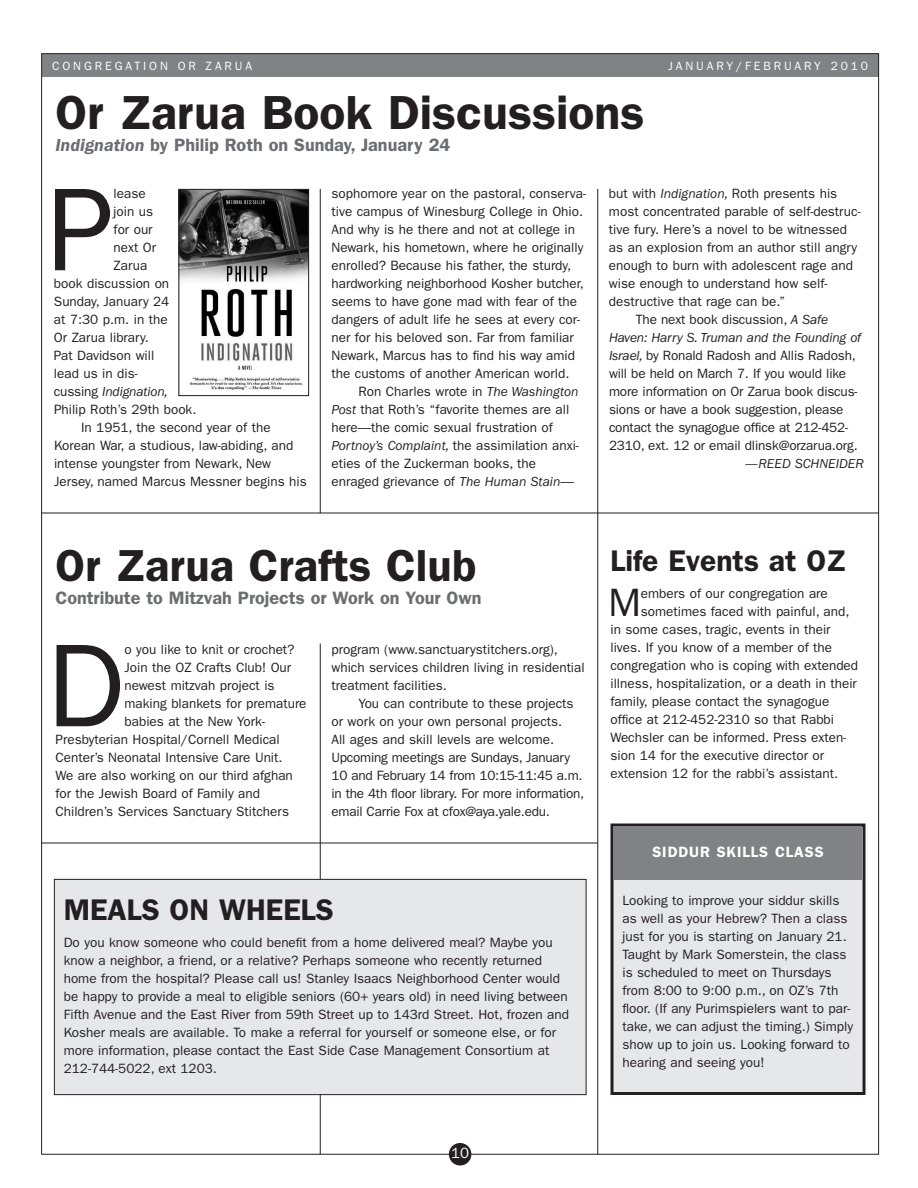
<style>
.page{position:relative;width:918px;height:1188px;background:#fff}
.page>*{position:absolute;margin:0;border:0;box-sizing:border-box;transform-origin:0 0}
.t1{font:118.5px "Franklin Gothic";color:#231f20}
.t2{font:600 48px "Franklin Gothic";color:#231f20}
.t3{font:600 45px "Franklin Gothic";color:#231f20}
.t4{font:39.75px "Franklin Gothic";color:#231f20}
.t5{font:600 30px "Franklin Gothic";color:#231f20}
.t6{font:600 18px "Franklin Gothic";color:#6c6d70}
.t7{font:600 15px "Franklin Gothic";letter-spacing:.06em;color:#fff}
.t8{font:15px "Franklin Gothic";color:#fff}
.t9{font:13.5px/18px "Franklin Gothic";color:#231f20}
.t10{font:13.5px/18px "Franklin Gothic";letter-spacing:-.02em;color:#231f20}
.t11{font:italic 13.5px "Franklin Gothic";letter-spacing:-.01em;color:#231f20}
.t12{font:12px "Franklin Gothic";letter-spacing:.24em;color:#fff}
.s1{font-style:italic}
.s2{font-style:normal}
</style>
<div class="page">
<div style="left:614px;top:826px;width:248px;height:266px;background:#e6e7e9"></div>
<div style="left:610px;top:824px;width:256px;height:271px;border:3px solid #231f20"></div>
<div style="left:614px;top:826px;width:248px;height:54px;background:#808285"></div>
<div style="left:42px;top:54px;width:837px;height:22px;background:#808285"></div>
<hr style="left:41px;top:1154px;width:838px;height:1px;background:#231f20">
<div style="left:449px;top:1143px;width:22px;height:23px;background:#231f20;border-radius:50%"></div>
<hr style="left:41px;top:54px;width:1px;height:1100px;background:#231f20">
<hr style="left:878px;top:54px;width:1px;height:1100px;background:#231f20">
<hr style="left:41px;top:53px;width:838px;height:1px;background:#231f20">
<hr style="left:320px;top:189px;width:1px;height:324px;background:#231f20">
<hr style="left:320px;top:644px;width:1px;height:510px;background:#231f20">
<hr style="left:597px;top:189px;width:1px;height:965px;background:#231f20">
<img style="left:180px;top:191px;width:127px;height:200px">
<div style="left:178px;top:189px;width:131px;height:207px;border:1px solid #231f20"></div>
<hr style="left:42px;top:513px;width:837px;height:1px;background:#231f20">
<hr style="left:42px;top:843px;width:556px;height:1px;background:#231f20">
<div style="left:55px;top:880px;width:531px;height:214px;background:#e6e7e9"></div>
<div style="left:54px;top:879px;width:532px;height:216px;border:1px solid #231f20"></div>
<p class="t12" style="left:52px;top:61px;width:202px">CONGREGATION OR ZARUA</p>
<p class="t12" style="left:668px;top:61px;width:202px">JANUARY/FEBRUARY 2010</p>
<h2 class="t2" style="left:56px;top:96px;width:590px">Or Zarua Book Discussions</h2>
<h3 class="t6" style="left:56px;top:139px;width:396px"><span class="s1">Indignation</span> by Philip Roth on Sunday, January 24</h3>
<h1 class="t1" style="left:47px;top:189px;width:68px">P</h1>
<p class="t9" style="left:114px;top:186px;width:34px">lease</p>
<p class="t9" style="left:114px;top:204px;width:41px">join us</p>
<p class="t9" style="left:114px;top:222px;width:41px">for our</p>
<p class="t9" style="left:114px;top:240px;width:44px">next Or</p>
<p class="t9" style="left:114px;top:258px;width:35px">Zarua</p>
<p class="t9" style="left:54px;top:276px;width:117px">book discussion on</p>
<p class="t9" style="left:54px;top:294px;width:117px">Sunday, January 24</p>
<p class="t9" style="left:54px;top:312px;width:115px">at 7:30 p.m. in the</p>
<p class="t9" style="left:54px;top:330px;width:96px">Or Zarua library.</p>
<p class="t9" style="left:54px;top:348px;width:102px">Pat Davidson will</p>
<p class="t9" style="left:54px;top:366px;width:85px">lead us in dis-</p>
<p class="t11" style="left:54px;top:387px;width:116px"><span class="s2">cussing</span> Indignation,</p>
<p class="t9" style="left:54px;top:402px;width:144px">Philip Roth’s 29th book.</p>
<p class="t9" style="left:81px;top:420px;width:191px">In 1951, the second year of the</p>
<p class="t9" style="left:54px;top:438px;width:241px">Korean War, a studious, law-abiding, and</p>
<p class="t9" style="left:54px;top:456px;width:219px">intense youngster from Newark, New</p>
<p class="t9" style="left:54px;top:474px;width:254px">Jersey, named Marcus Messner begins his</p>
<p class="t9" style="left:332px;top:186px;width:256px">sophomore year on the pastoral, conserva&shy;tive campus of Winesburg College in Ohio.<br>And why is he there and not at college in Newark, his hometown, where he originally enrolled? Because his father, the sturdy, hardworking neighborhood Kosher butcher, seems to have gone mad with fear of the dangers of adult life he sees at every cor&shy;ner for his beloved son. Far from familiar Newark, Marcus has to find his way amid the customs of another American world.</p>
<p class="t9" style="left:331px;top:384px;width:249px;text-indent:27px">Ron Charles wrote in <span class="s1">The Washington Post</span> that Roth’s “favorite themes are all here—the comic sexual frustration of <span class="s1">Portnoy’s Complaint,</span> the assimilation anxi&shy;eties of the Zuckerman books, the enraged grievance of <span class="s1">The Human Stain</span>—</p>
<p class="t9" style="left:609px;top:186px;width:230px">but with <span class="s1">Indignation,</span> Roth presents his</p>
<p class="t9" style="left:609px;top:204px;width:253px">most concentrated parable of self-destruc-</p>
<p class="t9" style="left:609px;top:222px;width:240px">tive fury. Here’s a novel to be witnessed</p>
<p class="t9" style="left:609px;top:240px;width:250px">as an explosion from an author still angry</p>
<p class="t9" style="left:609px;top:258px;width:246px">enough to burn with adolescent rage and</p>
<p class="t9" style="left:609px;top:276px;width:220px">wise enough to understand how self-</p>
<p class="t9" style="left:609px;top:294px;width:178px">destructive that rage can be.”</p>
<p class="t9" style="left:636px;top:312px;width:194px">The next book discussion, <span class="s1">A Safe</span></p>
<p class="t11" style="left:609px;top:333px;width:254px">Haven: Harry S. Truman and the Founding of</p>
<p class="t9" style="left:609px;top:348px;width:248px"><span class="s1">Israel,</span> by Ronald Radosh and Allis Radosh,</p>
<p class="t9" style="left:609px;top:366px;width:239px">will be held on March 7. If you would like</p>
<p class="t9" style="left:609px;top:384px;width:250px">more information on Or Zarua book discus-</p>
<p class="t9" style="left:609px;top:402px;width:236px">sions or have a book suggestion, please</p>
<p class="t9" style="left:609px;top:420px;width:241px">contact the synagogue office at 212-452-</p>
<p class="t9" style="left:609px;top:438px;width:250px">2310, ext. 12 or email dlinsk@orzarua.org.</p>
<p class="t11" style="left:745px;top:459px;width:121px">—REED SCHNEIDER</p>
<h3 class="t3" style="left:56px;top:550px;width:422px">Or Zarua Crafts Club</h3>
<h3 class="t6" style="left:56px;top:592px;width:427px">Contribute to Mitzvah Projects or Work on Your Own</h3>
<h1 class="t1" style="left:46px;top:645px;width:80px">D</h1>
<p class="t9" style="left:124px;top:642px;width:172px">o you like to knit or crochet?</p>
<p class="t9" style="left:124px;top:660px;width:168px">Join the OZ Crafts Club! Our</p>
<p class="t9" style="left:124px;top:678px;width:152px">newest mitzvah project is</p>
<p class="t9" style="left:124px;top:696px;width:184px">making blankets for premature</p>
<p class="t9" style="left:124px;top:714px;width:142px">babies at the New York-</p>
<p class="t9" style="left:56px;top:732px;width:226px">Presbyterian Hospital/Cornell Medical</p>
<p class="t9" style="left:56px;top:750px;width:229px">Center’s Neonatal Intensive Care Unit.</p>
<p class="t9" style="left:56px;top:768px;width:239px">We are also working on our third afghan</p>
<p class="t9" style="left:55px;top:786px;width:206px">for the Jewish Board of Family and</p>
<p class="t9" style="left:55px;top:804px;width:235px">Children’s Services Sanctuary Stitchers</p>
<p class="t9" style="left:331px;top:642px;width:255px">program (www.sanctuarystitchers.org), which services children living in residential treatment facilities.</p>
<p class="t10" style="left:331px;top:696px;width:254px;text-indent:27px">You can contribute to these projects or work on your own personal projects.<br>All ages and skill levels are welcome.<br>Upcoming meetings are Sundays, January 10 and February 14 from 10:15-11:45 a.m. in the 4th floor library. For more information, email Carrie Fox at cfox@aya.yale.edu.</p>
<h3 class="t5" style="left:64px;top:899px;width:271px">MEALS ON WHEELS</h3>
<p class="t9" style="left:64px;top:934px;width:507px">Do you know someone who could benefit from a home delivered meal? Maybe you know a neighbor, a friend, or a relative? Perhaps someone who recently returned home from the hospital? Please call us! Stanley Isaacs Neighborhood Center would be happy to provide a meal to eligible seniors (60+ years old) in need living between Fifth Avenue and the East River from 59th Street up to 143rd Street. Hot, frozen and Kosher meals are available. To make a referral for yourself or someone else, or for more information, please contact the East Side Case Management Consortium at 212-744-5022, ext 1203.</p>
<h3 class="t5" style="left:610px;top:550px;width:237px">Life Events at OZ</h3>
<h3 class="t4" style="left:608px;top:589px;width:34px">M</h3>
<p class="t9" style="left:641px;top:586px;width:189px">embers of our congregation are</p>
<p class="t9" style="left:641px;top:604px;width:210px">sometimes faced with painful, and,</p>
<p class="t9" style="left:610px;top:622px;width:222px">in some cases, tragic, events in their</p>
<p class="t9" style="left:610px;top:640px;width:223px">lives. If you know of a member of the</p>
<p class="t9" style="left:610px;top:658px;width:249px">congregation who is coping with extended</p>
<p class="t9" style="left:610px;top:676px;width:248px">illness, hospitalization, or a death in their</p>
<p class="t9" style="left:610px;top:694px;width:221px">family, please contact the synagogue</p>
<p class="t9" style="left:610px;top:712px;width:225px">office at 212-452-2310 so that Rabbi</p>
<p class="t9" style="left:610px;top:730px;width:237px">Wechsler can be informed. Press exten-</p>
<p class="t9" style="left:610px;top:748px;width:215px">sion 14 for the executive director or</p>
<p class="t9" style="left:610px;top:766px;width:229px">extension 12 for the rabbi’s assistant.</p>
<p class="t7" style="left:652px;top:847px;width:173px">SIDDUR SKILLS CLASS</p>
<p class="t9" style="left:622px;top:892px;width:232px">Looking to improve your siddur skills as well as your Hebrew? Then a class just for you is starting on January 21.<br>Taught by Mark Somerstein, the class is scheduled to meet on Thursdays from 8:00 to 9:00 p.m., on OZ’s 7th floor. (If any Purimspielers want to par&shy;take, we can adjust the timing.) Simply show up to join us. Looking forward to hearing and seeing you!</p>
<p class="t8" style="left:451px;top:1148px;width:19px">10</p>
</div>
